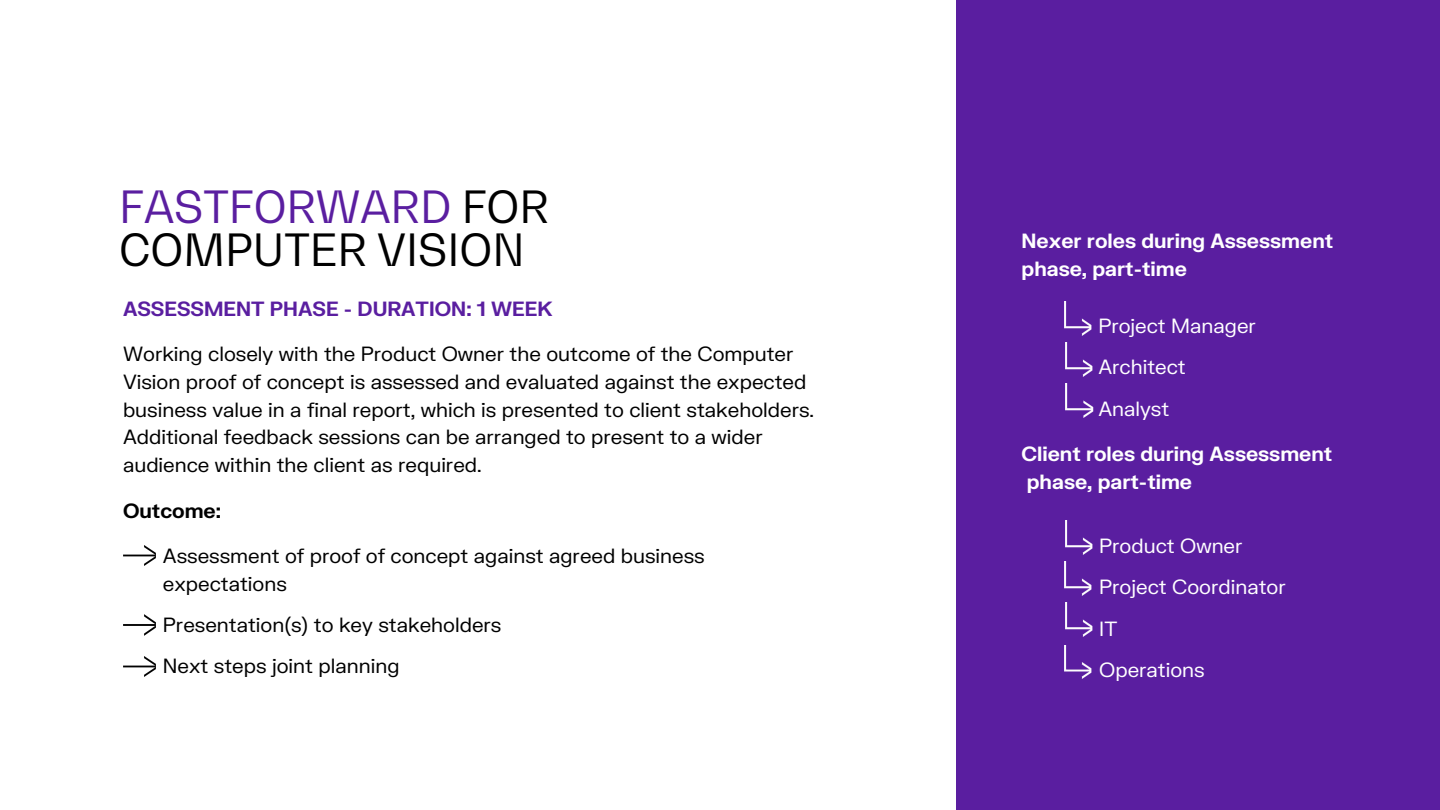
<style>
.page{position:relative;width:1440px;height:810px;background:#fff}
.page>*{position:absolute;margin:0;border:0;box-sizing:border-box;transform-origin:0 0}
.t1{font:44px/43.5px "Bw Gradual";color:#000}
.t2{font:20px/27.8px "FK Grotesk";color:#000}
.t3{font:700 20px/27.8px "FK Grotesk";color:#fff}
.t4{font:20px/41.2px "FK Grotesk";color:#fff}
.t5{font:700 20px "FK Grotesk";color:#5a1ea0}
.t6{font:700 20px "FK Grotesk";color:#000}
.s1{color:#5a1ea0}
</style>
<div class="page">
<div style="left:956px;top:0;width:484px;height:810px;background:#5a1ea0"></div>
<img style="left:1065px;top:521px;width:28px;height:33px">
<img style="left:1064px;top:562px;width:28px;height:33px">
<img style="left:1065px;top:603px;width:28px;height:34px">
<img style="left:1064px;top:645px;width:28px;height:34px">
<img style="left:1064px;top:302px;width:28px;height:33px">
<img style="left:1065px;top:343px;width:28px;height:33px">
<img style="left:1065px;top:384px;width:29px;height:34px">
<img style="left:123px;top:545px;width:32px;height:21px">
<img style="left:123px;top:614px;width:32px;height:22px">
<img style="left:123px;top:656px;width:32px;height:21px">
<h1 class="t1" style="left:119px;top:185px;width:431px"><span class="s1">FASTFORWARD</span> FOR<br>COMPUTER VISION</h1>
<p class="t5" style="left:123px;top:296px;width:431px">ASSESSMENT PHASE - DURATION: 1 WEEK</p>
<p class="t2" style="left:123px;top:341px;width:693px">Working closely with the Product Owner the outcome of the Computer Vision proof of concept is assessed and evaluated against the expected business value in a final report, which is presented to client stakeholders.<br>Additional feedback sessions can be arranged to present to a wider audience within the client as required.</p>
<p class="t6" style="left:123px;top:498px;width:100px">Outcome:</p>
<p class="t2" style="left:163px;top:543px;width:543px">Assessment of proof of concept against agreed business expectations</p>
<p class="t2" style="left:163px;top:605px;width:340px;line-height:41.2px">Presentation(s) to key stakeholders<br>Next steps joint planning</p>
<p class="t3" style="left:1022px;top:228px;width:313px">Nexer roles during Assessment phase, part-time</p>
<p class="t4" style="left:1098px;top:306px;width:159px">Project Manager<br>Architect<br>Analyst</p>
<p class="t3" style="left:1022px;top:440px;width:312px">Client roles during Assessment phase, part-time</p>
<p class="t4" style="left:1099px;top:526px;width:188px">Product Owner<br>Project Coordinator<br>IT<br>Operations</p>
</div>
